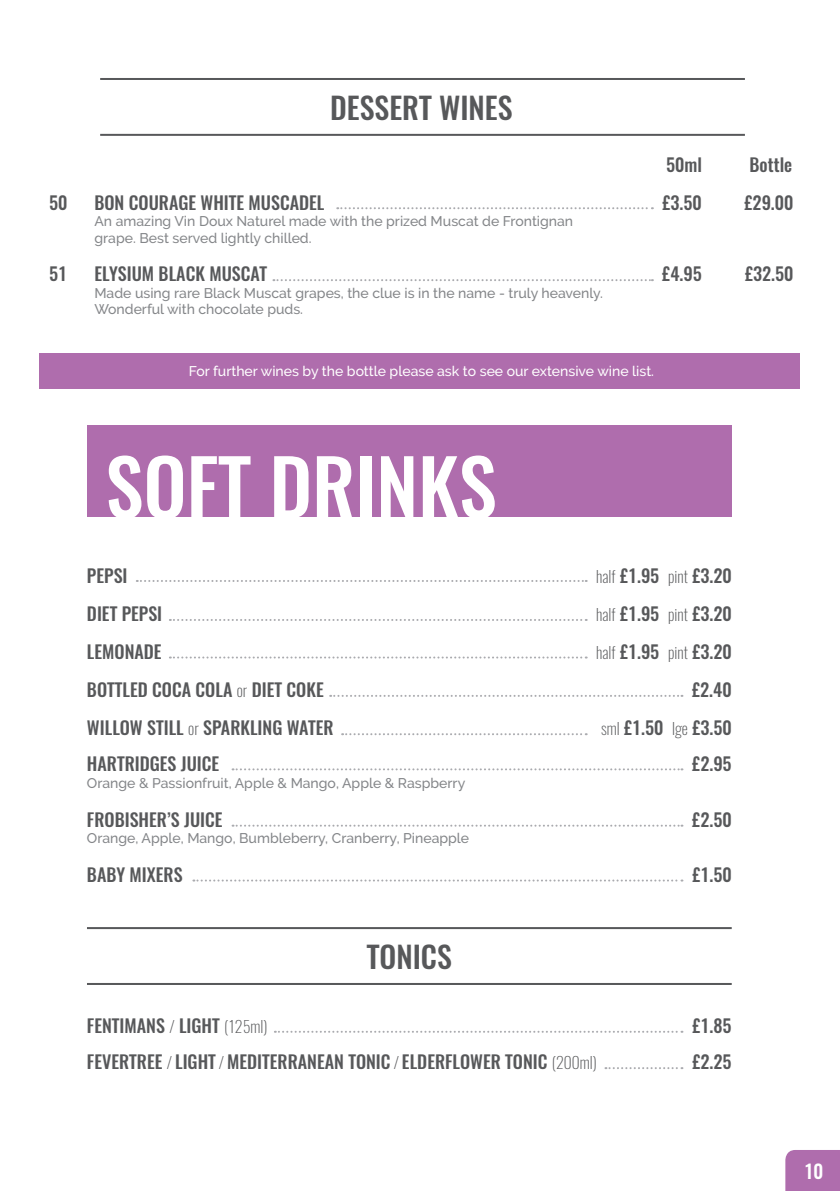
<style>
.page{position:relative;width:840px;height:1191px;background:#fff}
.page>*{position:absolute;margin:0;border:0;box-sizing:border-box;transform-origin:0 0}
.t1{font:500 76.6px "Oswald";color:#fff}
.t2{font:500 30px "Oswald";color:#57585a}
.t3{font:500 19px "Oswald";color:#fff}
.t4{font:500 18px "Oswald";color:#57585a}
.t5{font:500 14px/16.8px "Raleway";color:#848689}
.t6{font:500 14px "Raleway";color:#fff}
.s1{font-weight:200;font-size:16px}
</style>
<div class="page">
<hr style="left:100px;top:78px;width:644px;height:2px;background:#57585a">
<hr style="left:100px;top:134px;width:644px;height:2px;background:#57585a">
<svg style="left:337px;top:207px;width:315px;height:2px"></svg>
<svg style="left:273px;top:279px;width:379px;height:2px"></svg>
<div style="left:87px;top:425px;width:644px;height:92px;background:#af6dad"></div>
<hr style="left:87px;top:927px;width:644px;height:2px;background:#57585a">
<hr style="left:87px;top:983px;width:644px;height:2px;background:#57585a">
<div style="left:40px;top:353px;width:759px;height:36px;background:#af6dad"></div>
<svg style="left:137px;top:580px;width:449px;height:2px"></svg>
<svg style="left:170px;top:619px;width:416px;height:2px"></svg>
<svg style="left:170px;top:656px;width:416px;height:2px"></svg>
<svg style="left:330px;top:695px;width:352px;height:2px"></svg>
<svg style="left:342px;top:733px;width:244px;height:2px"></svg>
<svg style="left:232px;top:768px;width:450px;height:2px"></svg>
<svg style="left:232px;top:824px;width:450px;height:2px"></svg>
<svg style="left:193px;top:879px;width:489px;height:2px"></svg>
<svg style="left:275px;top:1030px;width:407px;height:2px"></svg>
<svg style="left:605px;top:1067px;width:77px;height:2px"></svg>
<div style="left:785px;top:1150px;width:54px;height:41px;background:#af6dad"></div>
<h2 class="t2" style="left:330px;top:92px;width:184px">DESSERT WINES</h2>
<p class="t4" style="left:49px;top:193px;width:20px">50</p>
<p class="t4" style="left:94px;top:193px;width:231px">BON COURAGE WHITE MUSCADEL</p>
<p class="t5" style="left:94px;top:213px;width:480px">An amazing Vin Doux Naturel made with the prized Muscat de Frontignan grape. Best served lightly chilled.</p>
<p class="t4" style="left:49px;top:264px;width:20px">51</p>
<p class="t4" style="left:94px;top:264px;width:174px">ELYSIUM BLACK MUSCAT</p>
<p class="t5" style="left:94px;top:284px;width:510px">Made using rare Black Muscat grapes, the clue is in the name - truly heavenly.<br>Wonderful with chocolate puds.</p>
<p class="t4" style="left:665px;top:155px;width:37px">50ml</p>
<p class="t4" style="left:749px;top:155px;width:44px">Bottle</p>
<p class="t4" style="left:662px;top:193px;width:41px">£3.50</p>
<p class="t4" style="left:744px;top:193px;width:50px">£29.00</p>
<p class="t4" style="left:662px;top:264px;width:41px">£4.95</p>
<p class="t4" style="left:744px;top:264px;width:50px">£32.50</p>
<p class="t6" style="left:188px;top:363px;width:466px">For further wines by the bottle please ask to see our extensive wine list.</p>
<h1 class="t1" style="left:105px;top:447px;width:392px">SOFT DRINKS</h1>
<p class="t4" style="left:87px;top:566px;width:42px">PEPSI</p>
<p class="t4" style="left:596px;top:566px;width:137px"><span class="s1">half</span> £1.95 <span class="s1">pint</span> £3.20</p>
<p class="t4" style="left:87px;top:604px;width:77px">DIET PEPSI</p>
<p class="t4" style="left:596px;top:604px;width:137px"><span class="s1">half</span> £1.95 <span class="s1">pint</span> £3.20</p>
<p class="t4" style="left:87px;top:642px;width:76px">LEMONADE</p>
<p class="t4" style="left:596px;top:642px;width:137px"><span class="s1">half</span> £1.95 <span class="s1">pint</span> £3.20</p>
<p class="t4" style="left:87px;top:680px;width:238px">BOTTLED COCA COLA <span class="s1">or</span> DIET COKE</p>
<p class="t4" style="left:691px;top:680px;width:41px">£2.40</p>
<p class="t4" style="left:87px;top:718px;width:248px">WILLOW STILL <span class="s1">or</span> SPARKLING WATER</p>
<p class="t4" style="left:600px;top:718px;width:132px"><span class="s1">sml</span> £1.50 <span class="s1">lge</span> £3.50</p>
<p class="t4" style="left:87px;top:754px;width:134px">HARTRIDGES JUICE</p>
<p class="t4" style="left:692px;top:754px;width:41px">£2.95</p>
<p class="t5" style="left:87px;top:774px;width:379px">Orange &amp; Passionfruit, Apple &amp; Mango, Apple &amp; Raspberry</p>
<p class="t4" style="left:87px;top:809px;width:137px">FROBISHER’S JUICE</p>
<p class="t4" style="left:692px;top:809px;width:41px">£2.50</p>
<p class="t5" style="left:87px;top:830px;width:383px">Orange, Apple, Mango, Bumbleberry, Cranberry, Pineapple</p>
<p class="t4" style="left:87px;top:865px;width:97px">BABY MIXERS</p>
<p class="t4" style="left:692px;top:865px;width:41px">£1.50</p>
<h2 class="t2" style="left:366px;top:940px;width:87px">TONICS</h2>
<p class="t4" style="left:87px;top:1016px;width:182px">FENTIMANS <span class="s1">/</span> LIGHT <span class="s1">(125ml)</span></p>
<p class="t4" style="left:692px;top:1016px;width:41px">£1.85</p>
<p class="t4" style="left:87px;top:1052px;width:511px">FEVERTREE <span class="s1">/</span> LIGHT <span class="s1">/</span> MEDITERRANEAN TONIC <span class="s1">/</span> ELDERFLOWER TONIC <span class="s1">(200ml)</span></p>
<p class="t4" style="left:692px;top:1052px;width:41px">£2.25</p>
<p class="t3" style="left:803px;top:1161px;width:21px">10</p>
</div>
